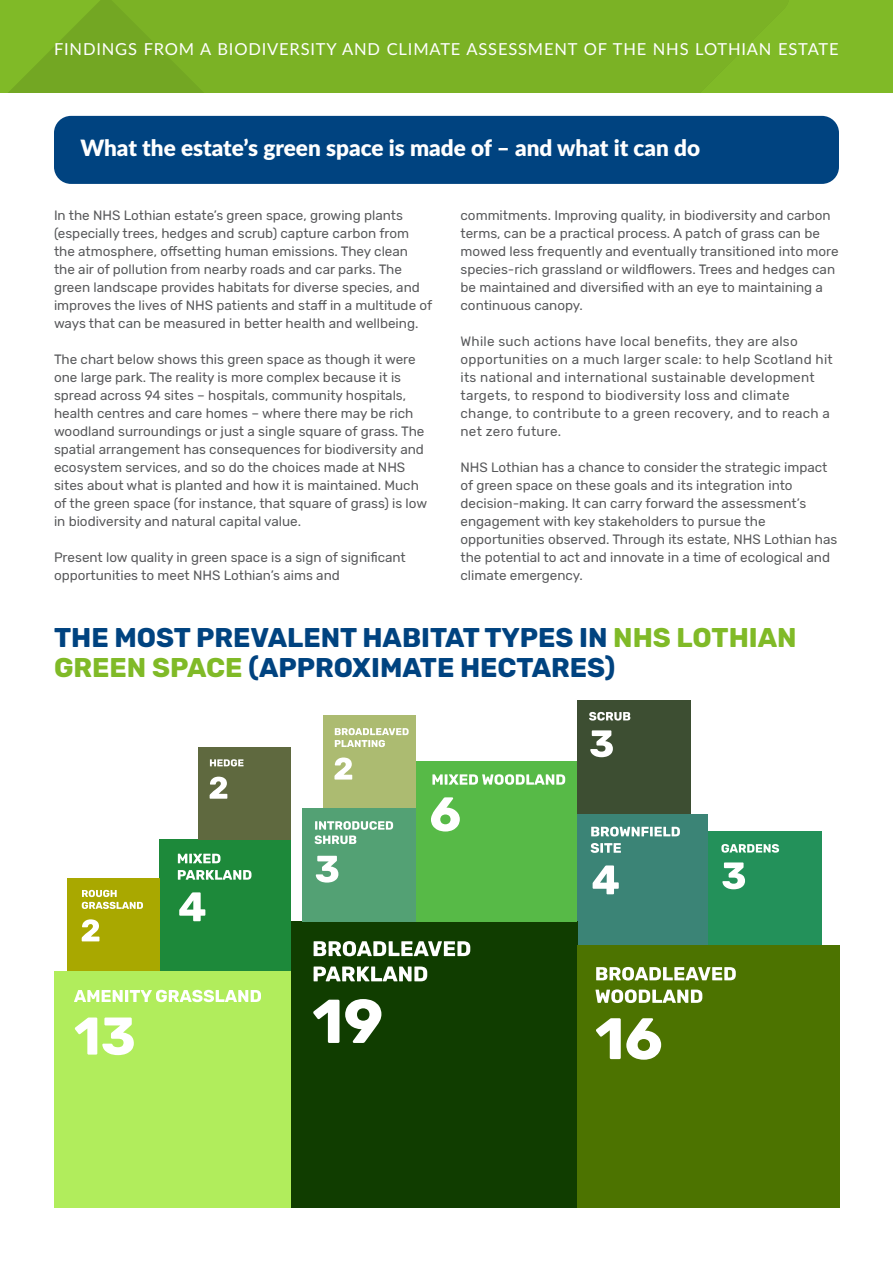
<style>
.page{position:relative;width:893px;height:1263px;background:#fff}
.page>*{position:absolute;margin:0;border:0;box-sizing:border-box;transform-origin:0 0}
.t1{font:700 27px/30px "Rubik";color:#004380}
.t2{font:900 22.5px "Lato";color:#fff}
.t3{font:16.5px "Lato";letter-spacing:.05em;color:#fff}
.t4{font:13.5px/18px "Rubik";color:#57585a}
.t5{font:13.5px/18px "Rubik";letter-spacing:.02em;color:#57585a}
.s1{color:#80ba27}
</style>
<div class="page">
<div style="left:0;top:0;width:893px;height:92px;background:#7bb225"></div>
<svg style="left:9px;top:0;width:194px;height:92px;fill:#73a723"></svg>
<div style="left:323px;top:715px;width:93px;height:93px;background:#acbb71"></div>
<svg style="left:335px;top:728px;width:74px;height:19px"></svg>
<svg style="left:334px;top:757px;width:18px;height:22px"></svg>
<div style="left:574px;top:814px;width:134px;height:131px;background:#3b8476"></div>
<div style="left:577px;top:701px;width:113px;height:113px;background:#3d4e32"></div>
<svg style="left:589px;top:712px;width:41px;height:8px"></svg>
<svg style="left:590px;top:730px;width:23px;height:27px"></svg>
<div style="left:54px;top:971px;width:237px;height:236px;background:#b1ed5c"></div>
<div style="left:291px;top:921px;width:286px;height:286px;background:#103d00"></div>
<div style="left:577px;top:945px;width:262px;height:262px;background:#4c7300"></div>
<svg style="left:313px;top:1000px;width:26px;height:43px"></svg>
<svg style="left:345px;top:999px;width:36px;height:44px"></svg>
<div style="left:416px;top:761px;width:161px;height:160px;background:#57ba47"></div>
<div style="left:160px;top:840px;width:131px;height:131px;background:#1d893a"></div>
<div style="left:708px;top:831px;width:114px;height:114px;background:#23915a"></div>
<div style="left:302px;top:808px;width:114px;height:114px;background:#53a174"></div>
<div style="left:67px;top:878px;width:93px;height:93px;background:#a9a800"></div>
<div style="left:198px;top:747px;width:93px;height:93px;background:#5f693f"></div>
<svg style="left:314px;top:941px;width:156px;height:15px"></svg>
<svg style="left:314px;top:966px;width:113px;height:15px"></svg>
<svg style="left:591px;top:827px;width:89px;height:9px"></svg>
<svg style="left:591px;top:843px;width:30px;height:10px"></svg>
<svg style="left:593px;top:865px;width:26px;height:29px"></svg>
<svg style="left:721px;top:844px;width:58px;height:9px"></svg>
<svg style="left:722px;top:862px;width:23px;height:27px"></svg>
<svg style="left:210px;top:759px;width:34px;height:7px"></svg>
<svg style="left:210px;top:777px;width:17px;height:22px"></svg>
<svg style="left:82px;top:890px;width:61px;height:19px"></svg>
<svg style="left:82px;top:919px;width:17px;height:22px"></svg>
<svg style="left:432px;top:774px;width:133px;height:11px"></svg>
<svg style="left:431px;top:797px;width:29px;height:34px"></svg>
<svg style="left:315px;top:821px;width:78px;height:23px"></svg>
<svg style="left:316px;top:856px;width:22px;height:26px"></svg>
<svg style="left:178px;top:854px;width:42px;height:9px"></svg>
<svg style="left:178px;top:870px;width:73px;height:10px"></svg>
<svg style="left:179px;top:892px;width:26px;height:29px"></svg>
<svg style="left:596px;top:1018px;width:65px;height:42px"></svg>
<svg style="left:596px;top:967px;width:140px;height:13px"></svg>
<svg style="left:595px;top:989px;width:107px;height:14px"></svg>
<svg style="left:75px;top:1017px;width:59px;height:38px"></svg>
<svg style="left:74px;top:990px;width:187px;height:12px"></svg>
<div style="left:54px;top:116px;width:785px;height:68px;background:#004380;border-radius:17px"></div>
<p class="t3" style="left:54px;top:37px;width:786px">FINDINGS FROM A BIODIVERSITY AND CLIMATE ASSESSMENT OF THE NHS LOTHIAN ESTATE</p>
<p class="t2" style="left:80px;top:130px;width:621px">What the estate’s green space is made of – and what it can do</p>
<p class="t4" style="left:54px;top:207px;width:380px">In the NHS Lothian estate’s green space, growing plants (especially trees, hedges and scrub) capture carbon from the atmosphere, offsetting human emissions. They clean the air of pollution from nearby roads and car parks. The green landscape provides habitats for diverse species, and improves the lives of NHS patients and staff in a multitude of ways that can be measured in better health and wellbeing.</p>
<p class="t4" style="left:54px;top:351px;width:375px">The chart below shows this green space as though it were one large park. The reality is more complex because it is spread across 94 sites – hospitals, community hospitals, health centres and care homes – where there may be rich woodland surroundings or just a single square of grass. The spatial arrangement has consequences for biodiversity and ecosystem services, and so do the choices made at NHS sites about what is planted and how it is maintained. Much of the green space (for instance, that square of grass) is low in biodiversity and natural capital value.</p>
<p class="t4" style="left:54px;top:549px;width:353px">Present low quality in green space is a sign of significant opportunities to meet NHS Lothian’s aims and</p>
<p class="t4" style="left:460px;top:207px;width:380px">commitments. Improving quality, in biodiversity and carbon terms, can be a practical process. A patch of grass can be mowed less frequently and eventually transitioned into more species-rich grassland or wildflowers. Trees and hedges can be maintained and diversified with an eye to maintaining a continuous canopy.</p>
<p class="t5" style="left:460px;top:333px;width:374px">While such actions have local benefits, they are also opportunities on a much larger scale: to help Scotland hit its national and international sustainable development targets, to respond to biodiversity loss and climate change, to contribute to a green recovery, and to reach a net zero future.</p>
<p class="t4" style="left:460px;top:459px;width:378px">NHS Lothian has a chance to consider the strategic impact of green space on these goals and its integration into decision-making. It can carry forward the assessment’s engagement with key stakeholders to pursue the opportunities observed. Through its estate, NHS Lothian has the potential to act and innovate in a time of ecological and climate emergency.</p>
<p class="t1" style="left:54px;top:623px;width:744px">THE MOST PREVALENT HABITAT TYPES IN <span class="s1">NHS LOTHIAN<br>GREEN SPACE</span> (APPROXIMATE HECTARES)</p>
</div>
